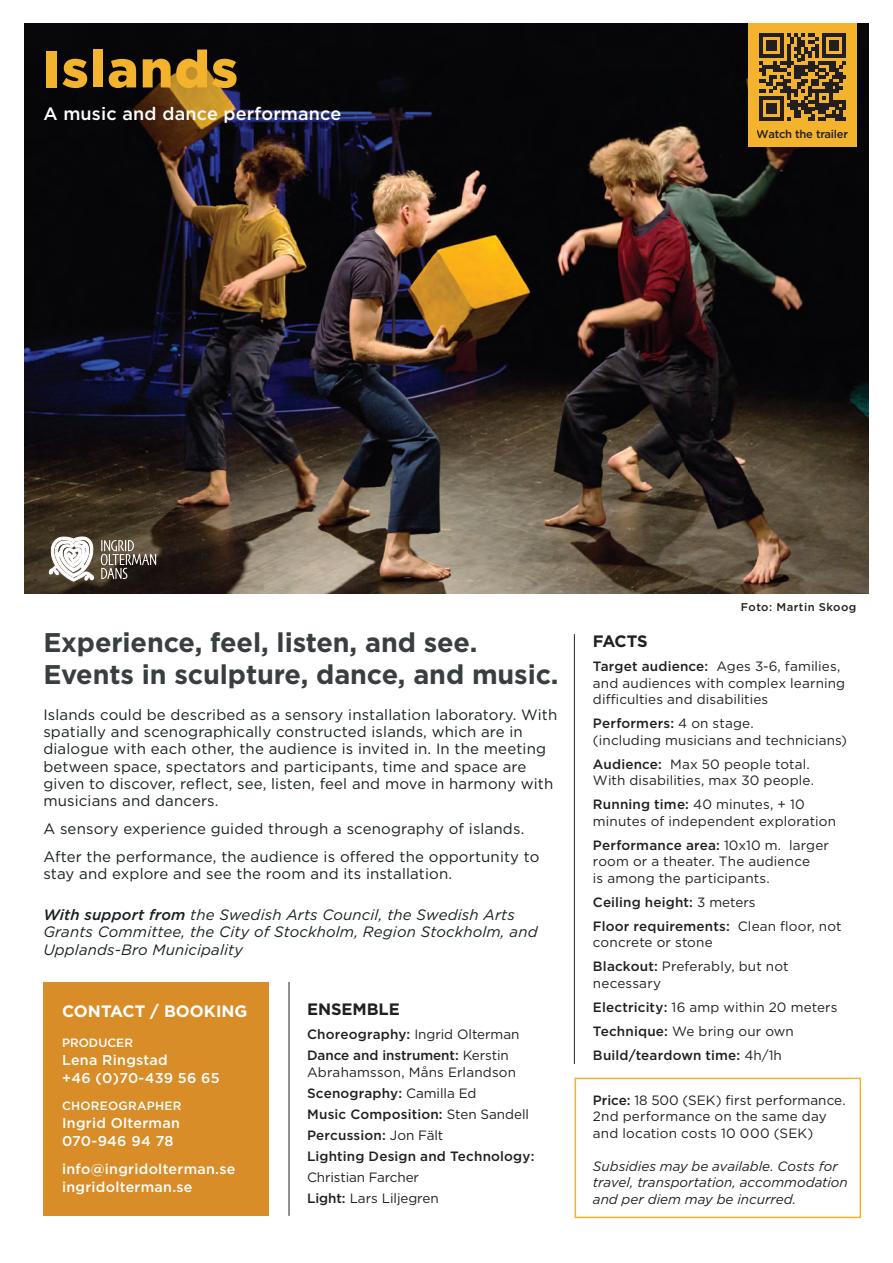
<style>
.page{position:relative;width:893px;height:1263px;background:#fff}
.page>*{position:absolute;margin:0;border:0;box-sizing:border-box;transform-origin:0 0}
.t1{font:900 51.9px "Gotham";letter-spacing:.03em;color:#f4b32c}
.t2{font:700 27px/31.5px "Gotham";letter-spacing:-.005em;color:#393f41}
.t3{font:500 18px "Gotham";letter-spacing:.01em;color:#fff}
.t4{font:700 16.5px "Gotham";color:#fff}
.t5{font:700 16.5px "Gotham";letter-spacing:-.005em;color:#231f20}
.t6{font:15px/17.2px "Gotham";letter-spacing:.01em;color:#182022}
.t7{font:italic 15px/17.2px "Gotham";letter-spacing:.01em;color:#182022}
.t8{font:500 14.25px/18px "Gotham";letter-spacing:.02em;color:#fff}
.t9{font:13.5px/16.5px "Gotham";letter-spacing:.01em;color:#231f20}
.t10{font:500 13.5px/21px "Gotham";letter-spacing:.01em;color:#231f20}
.t11{font:italic 13.5px/16.5px "Gotham";color:#231f20}
.t12{font:13.5px/21px "Gotham";letter-spacing:-.01em;color:#231f20}
.t13{font:500 12px "Gotham";letter-spacing:.02em;color:#fff}
.t14{font:500 12px "Gotham";color:#fff}
.t15{font:500 11.25px "Gotham";letter-spacing:.04em;color:#231f20}
.t16{font:500 11.25px "Gotham";letter-spacing:-.02em;color:#231f20}
.s1{font-weight:500}
.s2{font-weight:400}
</style>
<div class="page">
<img style="left:25px;top:23px;width:843px;height:570px">
<div style="left:43px;top:982px;width:226px;height:234px;background:#d88d28"></div>
<hr style="left:289px;top:982px;width:1px;height:234px;background:#231f20">
<hr style="left:574px;top:634px;width:1px;height:430px;background:#231f20">
<svg style="left:49px;top:537px;width:45px;height:44px"></svg>
<svg style="left:101px;top:540px;width:55px;height:39px;background:#6c6358"></svg>
<div style="left:748px;top:23px;width:108px;height:124px;background:#f4b32c"></div>
<svg style="left:759px;top:33px;width:87px;height:88px"></svg>
<div style="left:575px;top:1077px;width:286px;height:141px;border:2px solid #f4b32c"></div>
<h1 class="t1" style="left:43px;top:33px;width:196px">Islands</h1>
<h3 class="t3" style="left:43px;top:102px;width:299px">A music and dance performance</h3>
<p class="t16" style="left:757px;top:127px;width:93px">Watch the trailer</p>
<h2 class="t2" style="left:43px;top:627px;width:517px">Experience, feel, listen, and see.<br>Events in sculpture, dance, and music.</h2>
<p class="t6" style="left:43px;top:705px;width:515px">Islands could be described as a sensory installation laboratory. With spatially and scenographically constructed islands, which are in dialogue with each other, the audience is invited in. In the meeting between space, spectators and participants, time and space are given to discover, reflect, see, listen, feel and move in harmony with musicians and dancers.</p>
<p class="t6" style="left:43px;top:814px;width:498px;line-height:27.8px">A sensory experience guided through a scenography of islands.<br>After the performance, the audience is offered the opportunity to</p>
<p class="t6" style="left:43px;top:864px;width:410px">stay and explore and see the room and its installation.</p>
<p class="t7" style="left:43px;top:906px;width:496px"><span class="s1">With support from</span> the Swedish Arts Council, the Swedish Arts<br>Grants Committee, the City of Stockholm, Region Stockholm, and<br>Upplands-Bro Municipality</p>
<p class="t4" style="left:62px;top:1000px;width:187px">CONTACT / BOOKING</p>
<p class="t14" style="left:62px;top:1035px;width:72px">PRODUCER</p>
<p class="t8" style="left:62px;top:1051px;width:159px">Lena Ringstad<br>+46 (0)70-439 56 65</p>
<p class="t13" style="left:62px;top:1098px;width:121px">CHOREOGRAPHER</p>
<p class="t8" style="left:62px;top:1114px;width:119px">Ingrid Olterman<br>070-946 94 78</p>
<p class="t8" style="left:62px;top:1160px;width:175px">info@ingridolterman.se ingridolterman.se</p>
<p class="t5" style="left:307px;top:999px;width:94px">ENSEMBLE</p>
<p class="t10" style="left:307px;top:1024px;width:214px">Choreography: <span class="s2">Ingrid Olterman<br></span>Dance and instrument: <span class="s2">Kerstin</span></p>
<p class="t10" style="left:307px;top:1061px;width:229px"><span class="s2">Abrahamsson, Måns Erlandson<br></span>Scenography: <span class="s2">Camilla Ed<br></span>Music Composition: <span class="s2">Sten Sandell<br></span>Percussion: <span class="s2">Jon Fält<br></span>Lighting Design and Technology:</p>
<p class="t12" style="left:307px;top:1166px;width:133px">Christian Farcher<br><span class="s1">Light:</span> Lars Liljegren</p>
<p class="t15" style="left:741px;top:600px;width:117px">Foto: Martin Skoog</p>
<p class="t5" style="left:593px;top:630px;width:56px">FACTS</p>
<p class="t9" style="left:593px;top:658px;width:254px"><span class="s1">Target audience:</span> Ages 3-6, families, and audiences with complex learning difficulties and disabilities</p>
<p class="t9" style="left:593px;top:715px;width:255px"><span class="s1">Performers:</span> 4 on stage.<br>(including musicians and technicians)</p>
<p class="t9" style="left:593px;top:755px;width:223px"><span class="s1">Audience:</span> Max 50 people total.<br>With disabilities, max 30 people.</p>
<p class="t9" style="left:593px;top:796px;width:245px"><span class="s1">Running time:</span> 40 minutes, + 10 minutes of independent exploration</p>
<p class="t9" style="left:593px;top:836px;width:238px"><span class="s1">Performance area:</span> 10x10 m. larger room or a theater. The audience<br>is among the participants.</p>
<p class="t10" style="left:593px;top:890px;width:250px;line-height:24px">Ceiling height: <span class="s2">3 meters<br></span>Floor requirements: <span class="s2">Clean floor, not</span></p>
<p class="t9" style="left:593px;top:930px;width:197px;line-height:24px">concrete or stone<br><span class="s1">Blackout:</span> Preferably, but not</p>
<p class="t9" style="left:593px;top:971px;width:246px;line-height:24px">necessary<br><span class="s1">Electricity:</span> 16 amp within 20 meters<br><span class="s1">Technique:</span> We bring our own<br><span class="s1">Build/teardown time:</span> 4h/1h</p>
<p class="t9" style="left:593px;top:1091px;width:254px"><span class="s1">Price:</span> 18 500 (SEK) first performance.<br>2nd performance on the same day and location costs 10 000 (SEK)</p>
<p class="t11" style="left:593px;top:1157px;width:256px">Subsidies may be available. Costs for travel, transportation, accommodation and per diem may be incurred.</p>
</div>
